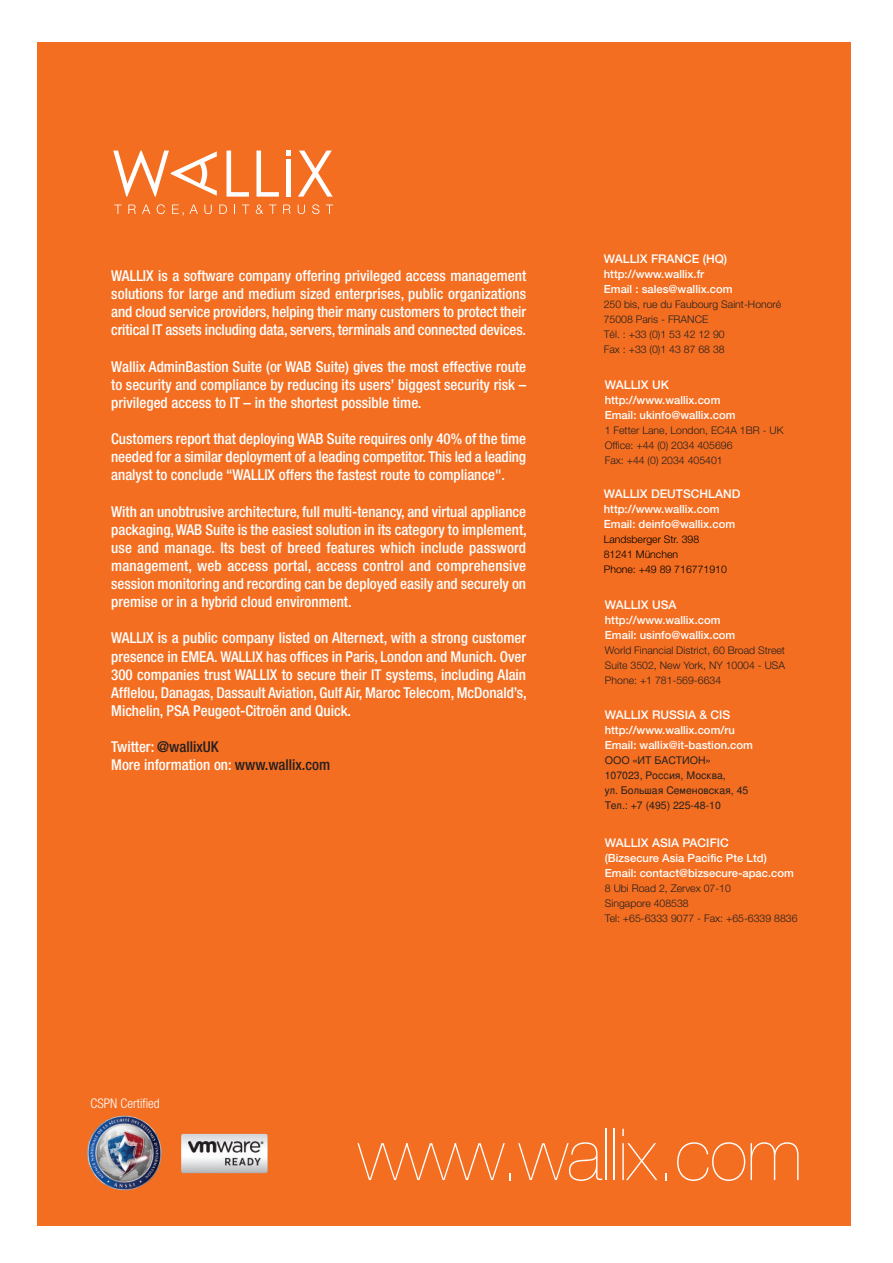
<style>
.page{position:relative;width:893px;height:1263px;background:#fff}
.page>*{position:absolute;margin:0;border:0;box-sizing:border-box;transform-origin:0 0}
.t1{font:200 71.85px "Helvetica Neue";letter-spacing:-.01em;color:#fff}
.t2{font:500 condensed 15px/18.1px "Helvetica Neue";color:#fff;text-align:justify}
.t3{font:300 condensed 13.35px "Helvetica Neue";color:#fff}
.t4{font:500 12px "Helvetica Neue";color:#fff}
.t5{font:500 11.25px/15px "Helvetica Neue";color:#fff}
.t6{font:300 10.5px/15px "Helvetica Neue";color:#231f20}
.t7{font:10.5px/15px "Free Sans";color:#231f20}
.t8{font:300 10.5px/15px "Helvetica Neue";color:#000}
.s1{color:#231f20}
</style>
<div class="page">
<div style="left:37px;top:42px;width:814px;height:1184px;background:#f36e21"></div>
<svg style="left:113px;top:151px;width:104px;height:46px"></svg>
<svg style="left:227px;top:151px;width:22px;height:46px"></svg>
<svg style="left:256px;top:151px;width:23px;height:46px"></svg>
<div style="left:286px;top:159px;width:5px;height:38px;background:#fff"></div>
<svg style="left:298px;top:151px;width:35px;height:46px"></svg>
<svg style="left:286px;top:151px;width:5px;height:5px"></svg>
<svg style="left:114px;top:205px;width:8px;height:9px"></svg>
<svg style="left:128px;top:205px;width:8px;height:9px"></svg>
<svg style="left:142px;top:205px;width:8px;height:9px"></svg>
<svg style="left:157px;top:204px;width:8px;height:10px"></svg>
<svg style="left:172px;top:205px;width:26px;height:11px"></svg>
<svg style="left:204px;top:205px;width:8px;height:9px"></svg>
<svg style="left:219px;top:205px;width:8px;height:9px"></svg>
<svg style="left:242px;top:205px;width:7px;height:9px"></svg>
<svg style="left:256px;top:205px;width:7px;height:9px"></svg>
<svg style="left:269px;top:205px;width:7px;height:9px"></svg>
<svg style="left:283px;top:205px;width:8px;height:9px"></svg>
<svg style="left:298px;top:205px;width:7px;height:9px"></svg>
<svg style="left:312px;top:204px;width:7px;height:10px"></svg>
<svg style="left:326px;top:205px;width:7px;height:9px"></svg>
<img style="left:87px;top:1116px;width:75px;height:74px;border-radius:50%">
<img style="left:181px;top:1134px;width:87px;height:39px;border-radius:2px">
<p class="t2" style="left:111px;top:268px;width:416px">WALLIX is a software company offering privileged access management solutions for large and medium sized enterprises, public organizations and cloud service providers, helping their many customers to protect their critical IT assets including data, servers, terminals and connected devices.</p>
<p class="t2" style="left:111px;top:358px;width:416px">Wallix AdminBastion Suite (or WAB Suite) gives the most effective route to security and compliance by reducing its users’ biggest security risk – privileged access to IT – in the shortest possible time.</p>
<p class="t2" style="left:111px;top:431px;width:416px">Customers report that deploying WAB Suite requires only 40% of the time needed for a similar deployment of a leading competitor. This led a leading analyst to conclude “WALLIX offers the fastest route to compliance".</p>
<p class="t2" style="left:111px;top:503px;width:417px">With an unobtrusive architecture, full multi-tenancy, and virtual appliance packaging,WAB Suite is the easiest solution in its category to implement, use and manage. Its best of breed features which include password management, web access portal, access control and comprehensive session monitoring and recording can be deployed easily and securely on premise or in a hybrid cloud environment.</p>
<p class="t2" style="left:111px;top:630px;width:417px">WALLIX is a public company listed on Alternext, with a strong customer presence in EMEA. WALLIX has offices in Paris, London and Munich. Over 300 companies trust WALLIX to secure their IT systems, including Alain Afflelou, Danagas, Dassault Aviation, Gulf Air, Maroc Telecom, McDonald’s, Michelin, PSA Peugeot-Citroën and Quick.</p>
<p class="t2" style="left:111px;top:739px;width:220px">Twitter: <span class="s1">@wallixUK<br></span>More information on: <span class="s1">www.wallix.com</span></p>
<p class="t3" style="left:91px;top:1099px;width:71px">CSPN Certified</p>
<p class="t4" style="left:604px;top:254px;width:125px">WALLIX FRANCE (HQ)</p>
<p class="t5" style="left:604px;top:268px;width:130px">http://www.wallix.fr<br>Email : sales@wallix.com</p>
<p class="t6" style="left:604px;top:297px;width:179px">250 bis, rue du Faubourg Saint-Honoré<br>75008 Paris - FRANCE<br>Tél. : +33 (0)1 53 42 12 90<br>Fax : +33 (0)1 43 87 68 38</p>
<p class="t4" style="left:605px;top:380px;width:66px">WALLIX UK</p>
<p class="t5" style="left:605px;top:393px;width:132px">http://www.wallix.com<br>Email: ukinfo@wallix.com</p>
<p class="t6" style="left:605px;top:422px;width:180px">1 Fetter Lane, London, EC4A 1BR - UK<br>Office: +44 (0) 2034 405696<br>Fax: +44 (0) 2034 405401</p>
<p class="t4" style="left:604px;top:490px;width:138px">WALLIX DEUTSCHLAND</p>
<p class="t5" style="left:604px;top:503px;width:133px">http://www.wallix.com<br>Email: deinfo@wallix.com</p>
<p class="t8" style="left:604px;top:532px;width:125px">Landsberger Str. 398<br>81241 München<br>Phone: +49 89 716771910</p>
<p class="t4" style="left:605px;top:600px;width:73px">WALLIX USA</p>
<p class="t5" style="left:605px;top:613px;width:132px">http://www.wallix.com<br>Email: usinfo@wallix.com</p>
<p class="t6" style="left:605px;top:642px;width:182px;text-align:justify">World Financial District, 60 Broad Street Suite 3502, New York, NY 10004 - USA Phone: +1 781-569-6634</p>
<p class="t4" style="left:605px;top:710px;width:127px">WALLIX RUSSIA &amp; CIS</p>
<p class="t5" style="left:605px;top:723px;width:150px">http://www.wallix.com/ru<br>Email: wallix@it-bastion.com</p>
<p class="t7" style="left:605px;top:753px;width:145px">ООО «ИТ БАСТИОН»<br>107023, Россия, Москва,<br>ул. Большая Семеновская, 45<br>Тел.: +7 (495) 225-48-10</p>
<p class="t4" style="left:605px;top:838px;width:125px">WALLIX ASIA PACIFIC</p>
<p class="t5" style="left:605px;top:851px;width:191px">(Bizsecure Asia Pacific Pte Ltd)<br>Email: contact@bizsecure-apac.com</p>
<p class="t6" style="left:605px;top:880px;width:194px">8 Ubi Road 2, Zervex 07-10<br>Singapore 408538<br>Tel: +65-6333 9077 - Fax: +65-6339 8836</p>
<h1 class="t1" style="left:358px;top:1129px;width:446px">www.walix.com</h1>
</div>
